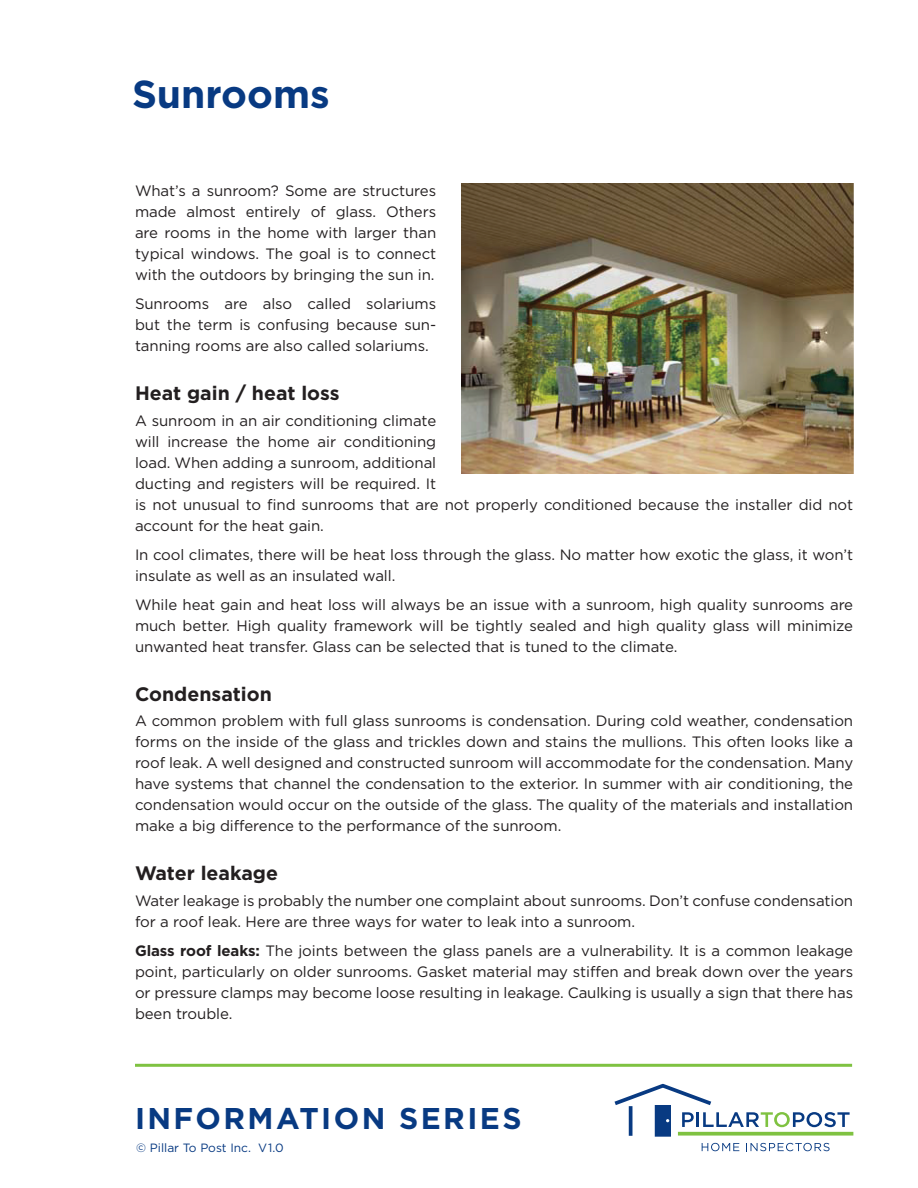
<style>
.page{position:relative;width:918px;height:1188px;background:#fff}
.page>*{position:absolute;margin:0;border:0;box-sizing:border-box;transform-origin:0 0}
.t1{font:700 39px "Gotham";color:#083a82}
.t2{font:700 30px "Gotham";letter-spacing:.08em;color:#083a82}
.t3{font:700 19.5px "Gotham";color:#231f20}
.t4{font:15px/21px "Gotham";letter-spacing:-.005em;color:#231f20;text-align:justify}
.t5{font:12px "Gotham";color:#083a82}
.s1{font-weight:700}
</style>
<div class="page">
<svg style="left:615px;top:1084px;width:235px;height:53px"></svg>
<svg style="left:702px;top:1143px;width:37px;height:8px"></svg>
<svg style="left:746px;top:1143px;width:84px;height:8px"></svg>
<hr style="left:629px;top:1106px;width:3px;height:30px;background:#083a82">
<svg style="left:678px;top:1132px;width:175px;height:4px"></svg>
<hr style="left:135px;top:1064px;width:717px;height:3px;background:#7fc241">
<img style="left:461px;top:184px;width:393px;height:289px">
<h1 class="t1" style="left:132px;top:72px;width:199px">Sunrooms</h1>
<p class="t4" style="left:135px;top:180px;width:303px">What’s a sunroom? Some are structures made almost entirely of glass. Others are rooms in the home with larger than typical windows. The goal is to connect with the outdoors by bringing the sun in.</p>
<p class="t4" style="left:135px;top:293px;width:303px">Sunrooms are also called solariums but the term is confusing because sun&shy;tanning rooms are also called solariums.</p>
<h3 class="t3" style="left:135px;top:382px;width:206px">Heat gain / heat loss</h3>
<p class="t4" style="left:135px;top:410px;width:720px;text-align:left">A sunroom in an air conditioning climate<br>will increase the home air conditioning<br>load. When adding a sunroom, additional<br>ducting and registers will be required. It<br>is not unusual to find sunrooms that are not properly conditioned because the installer did not account for the heat gain.</p>
<p class="t4" style="left:135px;top:544px;width:720px">In cool climates, there will be heat loss through the glass. No matter how exotic the glass, it won’t insulate as well as an insulated wall.</p>
<p class="t4" style="left:135px;top:594px;width:720px">While heat gain and heat loss will always be an issue with a sunroom, high quality sunrooms are much better. High quality framework will be tightly sealed and high quality glass will minimize unwanted heat transfer. Glass can be selected that is tuned to the climate.</p>
<h3 class="t3" style="left:135px;top:682px;width:138px">Condensation</h3>
<p class="t4" style="left:135px;top:710px;width:720px">A common problem with full glass sunrooms is condensation. During cold weather, condensation forms on the inside of the glass and trickles down and stains the mullions. This often looks like a roof leak. A well designed and constructed sunroom will accommodate for the condensation. Many have systems that channel the condensation to the exterior. In summer with air conditioning, the condensation would occur on the outside of the glass. The quality of the materials and installation make a big difference to the performance of the sunroom.</p>
<h3 class="t3" style="left:135px;top:862px;width:145px">Water leakage</h3>
<p class="t4" style="left:135px;top:890px;width:720px">Water leakage is probably the number one complaint about sunrooms. Don’t confuse condensation for a roof leak. Here are three ways for water to leak into a sunroom.</p>
<p class="t4" style="left:135px;top:940px;width:720px"><span class="s1">Glass roof leaks:</span> The joints between the glass panels are a vulnerability. It is a common leakage point, particularly on older sunrooms. Gasket material may stiffen and break down over the years or pressure clamps may become loose resulting in leakage. Caulking is usually a sign that there has been trouble.</p>
<h2 class="t2" style="left:135px;top:1101px;width:388px">INFORMATION SERIES</h2>
<p class="t5" style="left:136px;top:1142px;width:149px">© Pillar To Post Inc. V1.0</p>
</div>
